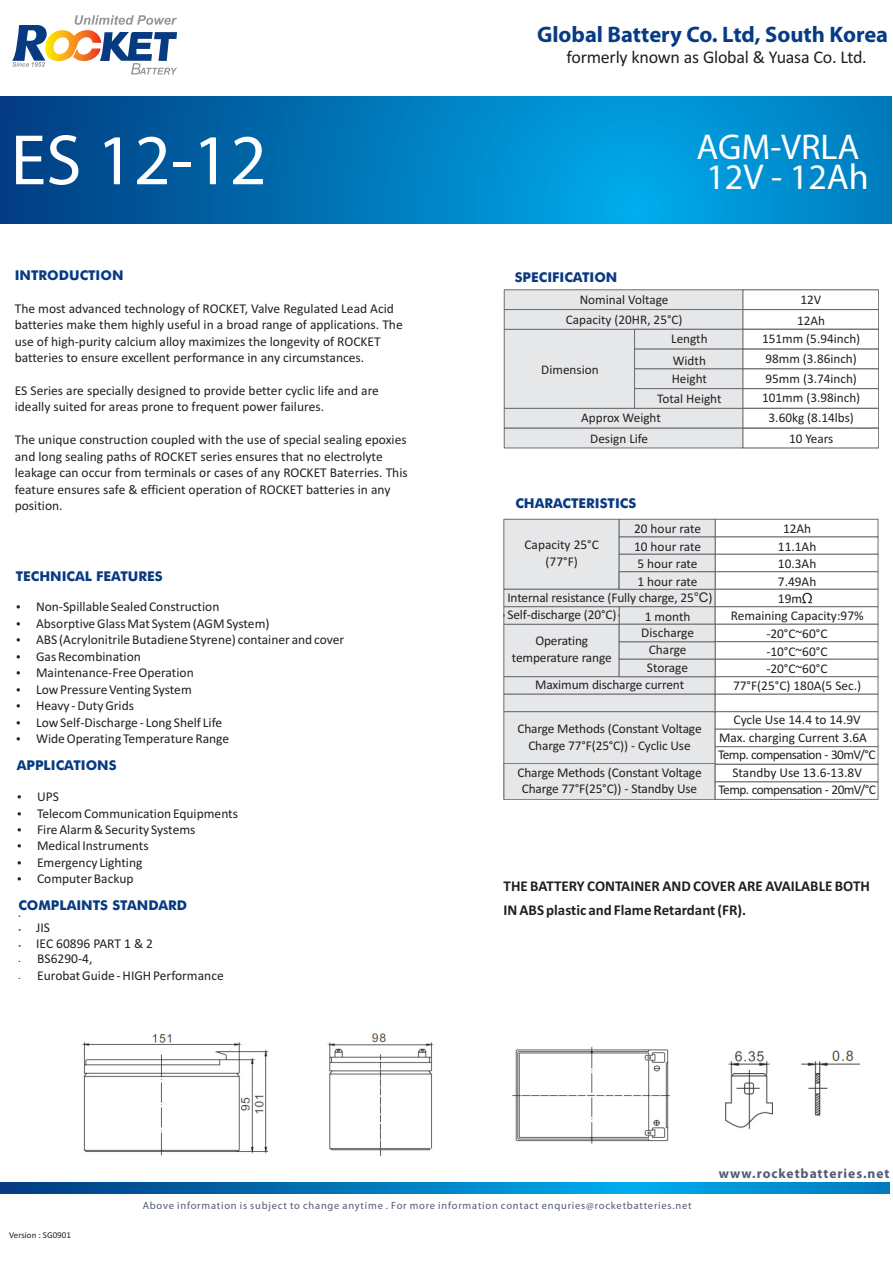
<style>
.page{position:relative;width:893px;height:1263px;background:#fff}
.page>*{position:absolute;margin:0;border:0;box-sizing:border-box;transform-origin:0 0}
.t1{font:72px "Myriad Pro";color:#fff}
.t2{font:36px "Myriad Pro";color:#fff}
.t3{font:700 22.5px "Myriad Pro";color:#073b83}
.t4{font:18px "Calibri";letter-spacing:-.015em;color:#231f20}
.t5{font:700 15px/23.9px "Calibri";color:#231f20}
.t6{font:13.5px/16.5px "Calibri";color:#231f20}
.t7{font:500 13.5px "Futura BT";color:#083a82}
.t8{font:700 13.5px "Myriad Pro";letter-spacing:.07em;color:#535a76}
.t9{font:13.35px/16.4px "Calibri";letter-spacing:-.01em;color:#231f20;text-align:center}
.t10{font:13.35px/17.5px "Calibri";letter-spacing:-.04em;color:#231f20;text-align:center}
.t11{font:13.35px "Calibri";letter-spacing:-.045em;color:#231f20}
.t12{font:13.2px/19.8px "Calibri";color:#231f20;text-align:center}
.t13{font:10.5px "Myriad Pro";letter-spacing:.075em;color:#535a76}
.t14{font:9px "Calibri";color:#231f20}
.s1{font-family:"Arial"}
</style>
<div class="page">
<svg style="left:0;top:96px;width:892px;height:128px;background:#0079bb"></svg>
<svg style="left:12px;top:15px;width:165px;height:59px"></svg>
<svg style="left:0;top:1182px;width:890px;height:11px;background:#007bbd"></svg>
<svg style="left:503px;top:289px;width:376px;height:160px"></svg>
<svg style="left:503px;top:518px;width:376px;height:282px"></svg>
<img style="left:82px;top:1034px;width:187px;height:122px">
<img style="left:327px;top:1033px;width:107px;height:123px">
<img style="left:512px;top:1046px;width:158px;height:98px">
<img style="left:725px;top:1050px;width:135px;height:80px">
<h1 class="t1" style="left:11px;top:130px;width:258px">ES 12-12</h1>
<p class="t7" style="left:15px;top:270px;width:110px">INTRODUCTION</p>
<p class="t6" style="left:15px;top:301px;width:389px">The most advanced technology of ROCKET, Valve Regulated Lead Acid batteries make them highly useful in a broad range of applications. The use of high-purity calcium alloy maximizes the longevity of ROCKET batteries to ensure excellent performance in any circumstances.</p>
<p class="t6" style="left:15px;top:383px;width:366px">ES Series are specially designed to provide better cyclic life and are ideally suited for areas prone to frequent power failures.</p>
<p class="t6" style="left:15px;top:433px;width:394px">The unique construction coupled with the use of special sealing epoxies and long sealing paths of ROCKET series ensures that no electrolyte leakage can occur from terminals or cases of any ROCKET Baterries. This feature ensures safe &amp; efficient operation of ROCKET batteries in any position.</p>
<p class="t7" style="left:16px;top:570px;width:148px">TECHNICAL FEATURES</p>
<p class="t6" style="left:36px;top:600px;width:310px">Non-Spillable Sealed Construction<br>Absorptive Glass Mat System (AGM System)<br>ABS (Acrylonitrile Butadiene Styrene) container and cover Gas Recombination<br>Maintenance-Free Operation<br>Low Pressure Venting System<br>Heavy - Duty Grids<br>Low Self-Discharge - Long Shelf Life<br>Wide Operating Temperature Range</p>
<p class="t7" style="left:17px;top:760px;width:101px">APPLICATIONS</p>
<p class="t6" style="left:37px;top:789px;width:203px">UPS<br>Telecom Communication Equipments<br>Fire Alarm &amp; Security Systems<br>Medical Instruments<br>Emergency Lighting<br>Computer Backup</p>
<p class="t7" style="left:18px;top:900px;width:170px">COMPLAINTS STANDARD</p>
<p class="t6" style="left:36px;top:920px;width:118px">JIS<br>IEC 60896 PART 1 &amp; 2</p>
<p class="t6" style="left:37px;top:951px;width:188px">BS6290-4,<br>Eurobat Guide - HIGH Performance</p>
<h3 class="t3" style="left:537px;top:25px;width:353px">Global Battery Co. Ltd, South Korea</h3>
<h3 class="t4" style="left:567px;top:50px;width:302px">formerly known as Global &amp; Yuasa Co. Ltd.</h3>
<h2 class="t2" style="left:697px;top:132px;width:165px">AGM-VRLA</h2>
<h2 class="t2" style="left:706px;top:162px;width:164px">12V - 12Ah</h2>
<p class="t7" style="left:515px;top:271px;width:104px">SPECIFICATION</p>
<p class="t12" style="left:566px;top:291px;width:118px">Nominal Voltage<br>Capacity (20HR, 25°C)</p>
<p class="t12" style="left:541px;top:361px;width:59px">Dimension</p>
<p class="t12" style="left:671px;top:330px;width:38px;line-height:21.1px;text-align:left">Length<br>Width</p>
<p class="t12" style="left:672px;top:370px;width:37px">Height</p>
<p class="t12" style="left:657px;top:390px;width:66px">Total Height</p>
<p class="t12" style="left:581px;top:409px;width:81px">Approx Weight</p>
<p class="t12" style="left:797px;top:291px;width:29px;text-align:left">12V<br>12Ah</p>
<p class="t12" style="left:762px;top:330px;width:100px">151mm (5.94inch)<br>98mm (3.86inch)<br>95mm (3.74inch)<br>101mm (3.98inch)<br>3.60kg (8.14lbs)</p>
<p class="t12" style="left:590px;top:429px;width:59px">Design Life</p>
<p class="t12" style="left:789px;top:429px;width:46px">10 Years</p>
<p class="t7" style="left:515px;top:498px;width:122px">CHARACTERISTICS</p>
<p class="t9" style="left:524px;top:538px;width:76px">Capacity 25°C (77°F)</p>
<p class="t9" style="left:634px;top:521px;width:68px;line-height:17.5px;text-align:left">20 hour rate<br>10 hour rate<br>5 hour rate<br>1 hour rate</p>
<p class="t9" style="left:507px;top:589px;width:206px;line-height:17.5px;text-align:left">Internal resistance (Fully charge, 25<span class="s1">°C</span>)<br>Self-discharge (20°C)</p>
<p class="t9" style="left:641px;top:609px;width:54px;line-height:17.1px">1 month<br>Discharge<br>Charge<br>Storage</p>
<p class="t9" style="left:512px;top:634px;width:101px">Operating temperature range</p>
<p class="t9" style="left:535px;top:677px;width:150px">Maximum discharge current</p>
<p class="t9" style="left:778px;top:521px;width:40px;line-height:17.4px">12Ah<br>11.1Ah<br>10.3Ah<br>7.49Ah</p>
<p class="t9" style="left:731px;top:608px;width:134px;line-height:17.7px">Remaining Capacity:97% -20°C~60°C<br>-10°C~60°C<br>-20°C~60°C</p>
<p class="t9" style="left:733px;top:678px;width:130px">77°F(25°C) 180A(5 Sec.)</p>
<p class="t9" style="left:778px;top:591px;width:26px">19m</p>
<p class="t9" style="left:517px;top:722px;width:186px">Charge Methods (Constant Voltage<br>Charge 77°F(25°C)) - Cyclic Use</p>
<p class="t9" style="left:734px;top:713px;width:129px">Cycle Use 14.4 to 14.9V</p>
<p class="t11" style="left:718px;top:749px;width:159px">Temp. compensation - 30mV/°C</p>
<p class="t9" style="left:719px;top:730px;width:149px">Max. charging Current 3.6A</p>
<p class="t9" style="left:517px;top:765px;width:186px">Charge Methods (Constant Voltage<br>Charge 77°F(25°C)) - Standby Use</p>
<p class="t10" style="left:718px;top:765px;width:159px">Standby Use 13.6-13.8V<br>Temp. compensation - 20mV/°C</p>
<p class="t5" style="left:504px;top:875px;width:368px">THE BATTERY CONTAINER AND COVER ARE AVAILABLE BOTH<br>IN ABS plastic and Flame Retardant (FR).</p>
<p class="t8" style="left:719px;top:1167px;width:172px">www.rocketbatteries.net</p>
<p class="t14" style="left:9px;top:1231px;width:63px">Version : SG0901</p>
<p class="t13" style="left:143px;top:1201px;width:550px">Above information is subject to change anytime . For more information contact enquries@rocketbatteries.net</p>
</div>
